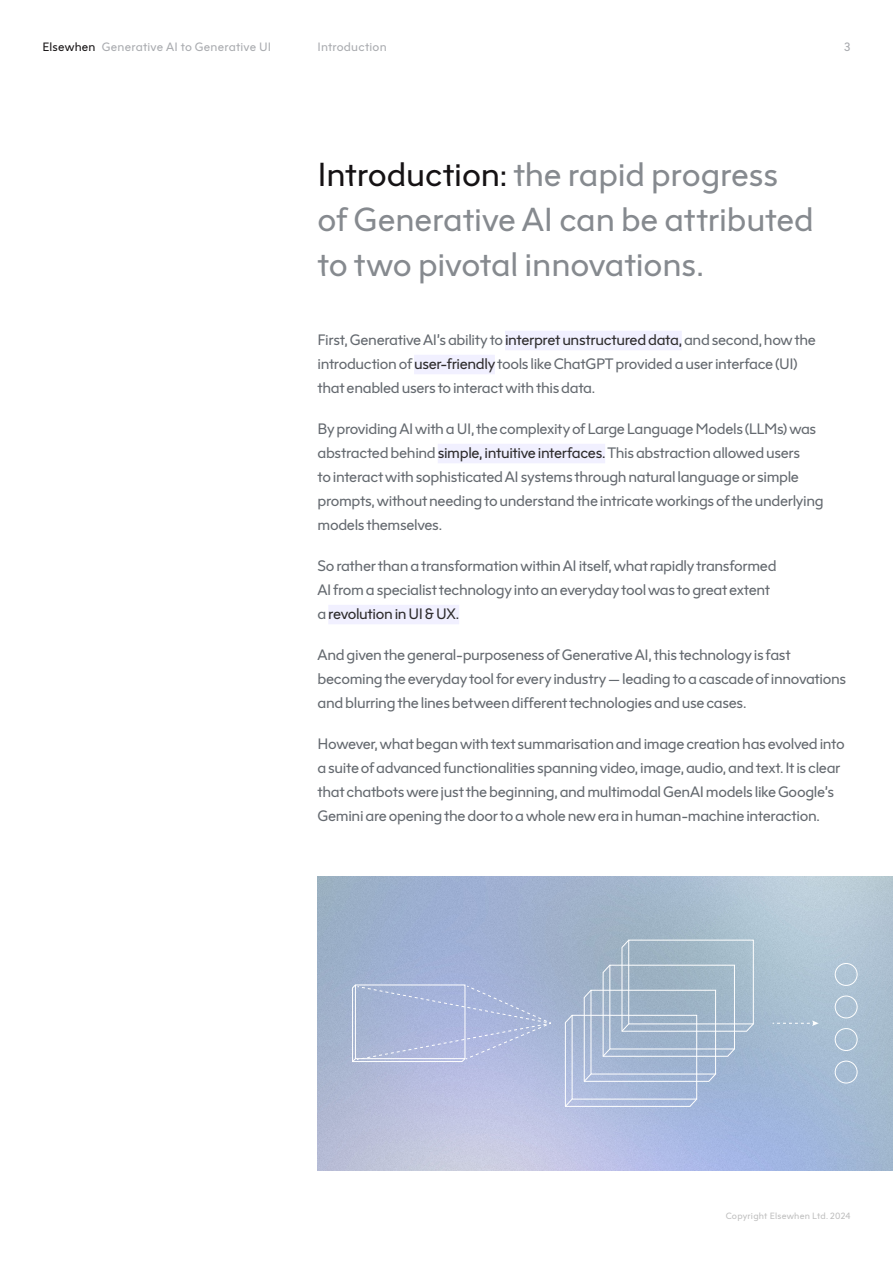
<style>
.page{position:relative;width:893px;height:1263px;background:#fff}
.page>*{position:absolute;margin:0;border:0;box-sizing:border-box;transform-origin:0 0}
.t1{font:33px/45px "F37 Jagger";letter-spacing:-.005em;color:#868a8f}
.t2{font:15px/24px "F37 Jagger";letter-spacing:-.025em;color:#64696f}
.t3{font:12px "F37 Jagger";letter-spacing:.015em;color:#a9abaf}
.t4{font:9px "F37 Jagger";letter-spacing:.02em;color:#bfbfbf}
.s1{color:#161314}
.s2{color:#151214}
.s3{color:#2d2b2c}
</style>
<div class="page">
<img style="left:317px;top:877px;width:576px;height:294px">
<svg style="left:564px;top:939px;width:190px;height:168px;background:#a7bad0"></svg>
<svg style="left:773px;top:1020px;width:46px;height:6px"></svg>
<svg style="left:351px;top:984px;width:201px;height:78px;background:#acb8da"></svg>
<div style="left:835px;top:963px;width:22px;height:23px;border:1px solid #fff;border-radius:50%"></div>
<div style="left:835px;top:996px;width:22px;height:22px;border:1px solid #fff;border-radius:50%"></div>
<div style="left:835px;top:1028px;width:22px;height:23px;border:1px solid #fff;border-radius:50%"></div>
<div style="left:835px;top:1061px;width:22px;height:22px;border:1px solid #fff;border-radius:50%"></div>
<div style="left:505px;top:331px;width:177px;height:19px;background:#f1f0ff"></div>
<div style="left:414px;top:355px;width:81px;height:19px;background:#f1f0ff"></div>
<div style="left:438px;top:444px;width:167px;height:19px;background:#f1f0ff"></div>
<div style="left:328px;top:605px;width:131px;height:19px;background:#f1f0ff"></div>
<p class="t3" style="left:43px;top:40px;width:230px"><span class="s1">Elsewhen</span> Generative AI to Generative UI</p>
<p class="t3" style="left:844px;top:40px;width:8px">3</p>
<p class="t3" style="left:317px;top:40px;width:71px">Introduction</p>
<h1 class="t1" style="left:317px;top:152px;width:498px"><span class="s2">Introduction:</span> the rapid progress of Generative AI can be attributed to two pivotal innovations.</h1>
<p class="t2" style="left:317px;top:328px;width:500px">First, Generative AI’s ability to <span class="s3">interpret unstructured data,</span> and second, how the introduction of <span class="s3">user-friendly</span> tools like ChatGPT provided a user interface (UI) that enabled users to interact with this data.</p>
<p class="t2" style="left:317px;top:417px;width:508px">By providing AI with a UI, the complexity of Large Language Models (LLMs) was abstracted behind <span class="s3">simple, intuitive interfaces.</span> This abstraction allowed users<br>to interact with sophisticated AI systems through natural language or simple prompts, without needing to understand the intricate workings of the underlying models themselves.</p>
<p class="t2" style="left:317px;top:554px;width:461px">So rather than a transformation within AI itself, what rapidly transformed<br>AI from a specialist technology into an everyday tool was to great extent a <span class="s3">revolution in UI &amp; UX.</span></p>
<p class="t2" style="left:317px;top:643px;width:530px">And given the general-purposeness of Generative AI, this technology is fast becoming the everyday tool for every industry — leading to a cascade of innovations and blurring the lines between different technologies and use cases.</p>
<p class="t2" style="left:317px;top:732px;width:529px">However, what began with text summarisation and image creation has evolved into a suite of advanced functionalities spanning video, image, audio, and text. It is clear that chatbots were just the beginning, and multimodal GenAI models like Google’s Gemini are opening the door to a whole new era in human-machine interaction.</p>
<p class="t4" style="left:726px;top:1210px;width:126px">Copyright Elsewhen Ltd. 2024</p>
</div>
